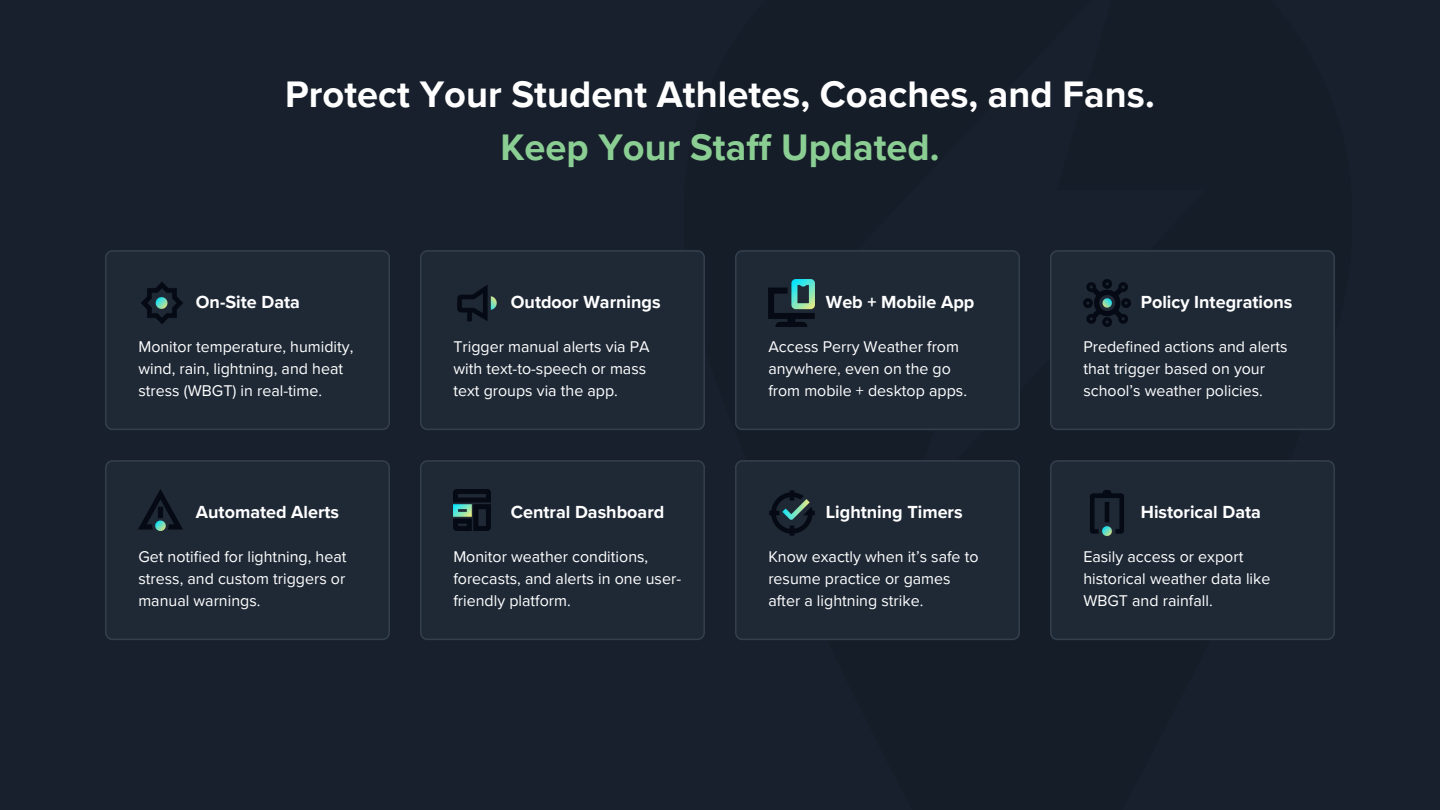
<style>
.page{position:relative;width:1440px;height:810px;background:#17202c}
.page>*{position:absolute;margin:0;border:0;box-sizing:border-box;transform-origin:0 0}
.t1{font:700 38px/52.5px "Proxima Nova";color:#fff;text-align:center}
.t2{font:700 18px "Proxima Nova";color:#fff}
.t3{font:16px/21.8px "Proxima Nova";color:#fff}
.s1{color:#8bce93}
</style>
<div class="page">
<div style="left:105px;top:250px;width:285px;height:180px;background:#1f2936"></div>
<div style="left:420px;top:250px;width:285px;height:180px;background:#1f2936"></div>
<div style="left:735px;top:250px;width:285px;height:180px;background:#1f2936"></div>
<div style="left:1050px;top:250px;width:285px;height:180px;background:#1f2936"></div>
<div style="left:105px;top:460px;width:285px;height:180px;background:#1f2936"></div>
<div style="left:420px;top:460px;width:285px;height:180px;background:#1f2936"></div>
<div style="left:735px;top:460px;width:285px;height:180px;background:#1f2936"></div>
<div style="left:1050px;top:460px;width:285px;height:180px;background:#1f2936"></div>
<img style="left:138px;top:280px;width:48px;height:47px">
<img style="left:453px;top:280px;width:48px;height:47px">
<img style="left:768px;top:280px;width:46px;height:47px">
<img style="left:1083px;top:280px;width:48px;height:47px">
<img style="left:138px;top:490px;width:45px;height:41px">
<img style="left:453px;top:490px;width:37px;height:41px">
<img style="left:768px;top:490px;width:48px;height:47px">
<img style="left:1083px;top:490px;width:48px;height:47px">
<p class="t1" style="left:285px;top:69px;width:871px">Protect Your Student Athletes, Coaches, and Fans.<br><span class="s1">Keep Your Staff Updated.</span></p>
<p class="t2" style="left:196px;top:291px;width:106px">On-Site Data</p>
<p class="t2" style="left:511px;top:291px;width:151px">Outdoor Warnings</p>
<h2 class="t2" style="left:826px;top:291px;width:150px">Web + Mobile App</h2>
<p class="t2" style="left:1141px;top:291px;width:153px">Policy Integrations</p>
<p class="t3" style="left:138px;top:336px;width:217px">Monitor temperature, humidity, wind, rain, lightning, and heat stress (WBGT) in real-time.</p>
<h2 class="t3" style="left:453px;top:336px;width:198px">Trigger manual alerts via PA with text-to-speech or mass text groups via the app.</h2>
<p class="t3" style="left:768px;top:336px;width:200px">Access Perry Weather from anywhere, even on the go from mobile + desktop apps.</p>
<p class="t3" style="left:1083px;top:336px;width:206px">Predefined actions and alerts that trigger based on your school’s weather policies.</p>
<p class="t2" style="left:196px;top:501px;width:145px">Automated Alerts</p>
<h2 class="t2" style="left:511px;top:501px;width:155px">Central Dashboard</h2>
<h1 class="t2" style="left:826px;top:501px;width:138px">Lightning Timers</h1>
<h2 class="t2" style="left:1141px;top:501px;width:122px">Historical Data</h2>
<h2 class="t3" style="left:138px;top:546px;width:210px;text-align:justify">Get notified for lightning, heat stress, and custom triggers or manual warnings.</h2>
<p class="t3" style="left:453px;top:546px;width:229px">Monitor weather conditions, forecasts, and alerts in one user&shy;friendly platform.</p>
<p class="t3" style="left:768px;top:546px;width:212px">Know exactly when it’s safe to resume practice or games after a lightning strike.</p>
<p class="t3" style="left:1083px;top:546px;width:189px">Easily access or export historical weather data like<br>WBGT and rainfall.</p>
</div>
